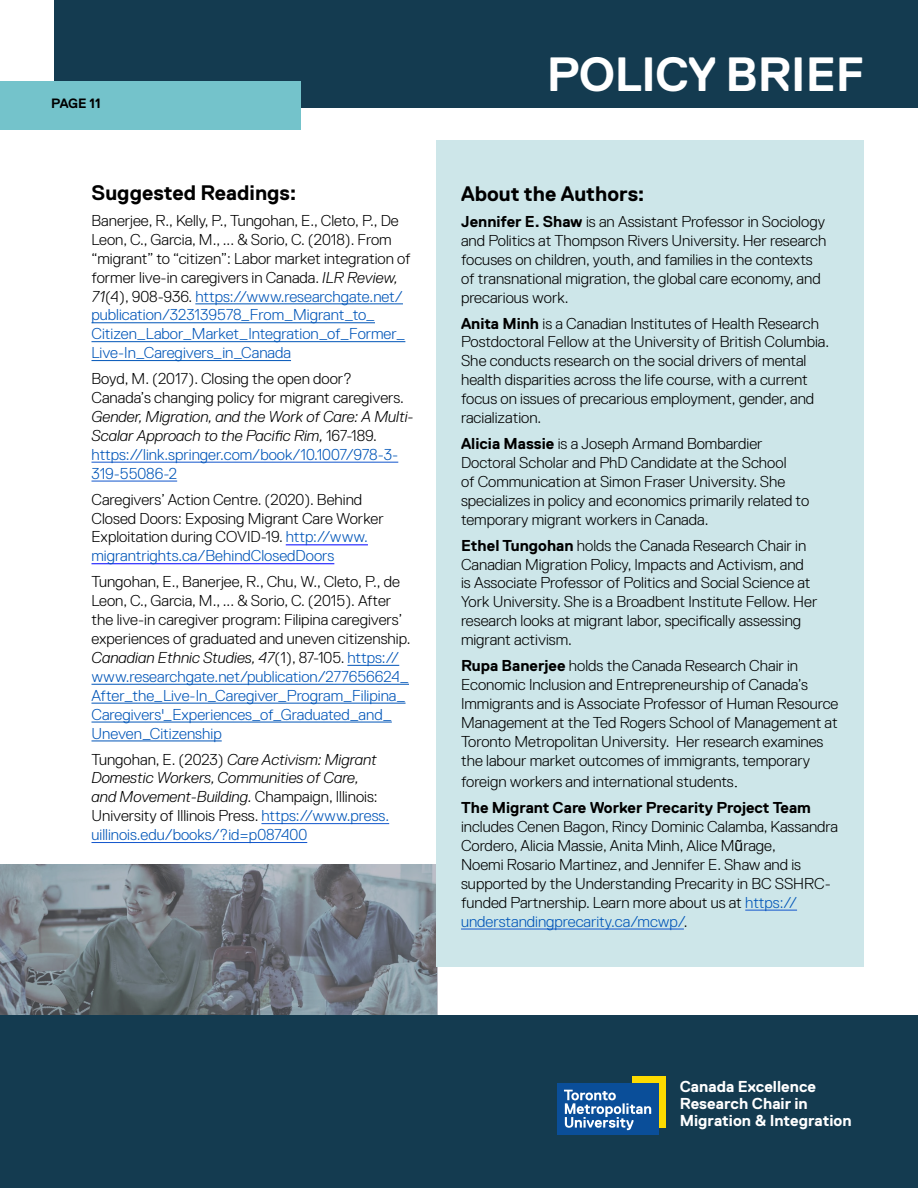
<style>
.page{position:relative;width:918px;height:1188px;background:#fff}
.page>*{position:absolute;margin:0;border:0;box-sizing:border-box;transform-origin:0 0}
.t1{font:700 48px "Replica Std";letter-spacing:-.01em;color:#fff}
.t2{font:700 21px "Replica Std";color:#000}
.t3{font:700 15.9px/16.6px "Replica Std";color:#fff}
.t4{font:300 15.75px/18.9px "Replica Std";color:#000}
.t5{font:italic 300 15.75px/18.9px "Replica Std";color:#000}
.t6{font:700 15.75px/26px "Replica Std";color:#000}
.t7{font:700 13.5px "Replica Std";letter-spacing:-.01em;color:#000}
.s1{font-style:italic}
.s2{color:#0055b8}
.s3{font-style:normal}
.s4{font-style:normal;color:#0055b8}
.s5{font-weight:700}
.s6{font-weight:300}
.s7{font-family:"Times New Roman";font-weight:400;font-size:18px}
.s8{font-family:"Arial";font-weight:400}
</style>
<div class="page">
<div style="left:54px;top:0;width:864px;height:108px;background:#143b50"></div>
<div style="left:0;top:81px;width:301px;height:49px;background:#74c3cb"></div>
<svg style="left:0;top:864px;width:437px;height:151px;background:#778088"></svg>
<div style="left:436px;top:141px;width:428px;height:826px;background:#cde6e9"></div>
<hr style="left:195px;top:304px;width:208px;height:1px;background:#0055b8">
<hr style="left:92px;top:323px;width:283px;height:1px;background:#0055b8">
<hr style="left:92px;top:341px;width:313px;height:1px;background:#0055b8">
<hr style="left:92px;top:360px;width:199px;height:1px;background:#0055b8">
<hr style="left:92px;top:462px;width:306px;height:1px;background:#15c">
<hr style="left:92px;top:481px;width:85px;height:1px;background:#15c">
<hr style="left:286px;top:545px;width:82px;height:1px;background:#00f">
<hr style="left:92px;top:563px;width:242px;height:1px;background:#00f">
<hr style="left:347px;top:665px;width:52px;height:1px;background:#0055b8">
<hr style="left:92px;top:684px;width:317px;height:1px;background:#0055b8">
<hr style="left:92px;top:703px;width:314px;height:1px;background:#0055b8">
<hr style="left:92px;top:722px;width:300px;height:1px;background:#0055b8">
<hr style="left:92px;top:741px;width:130px;height:1px;background:#0055b8">
<hr style="left:261px;top:823px;width:128px;height:1px;background:#15c">
<hr style="left:92px;top:842px;width:215px;height:1px;background:#15c">
<div style="left:0;top:1015px;width:918px;height:173px;background:#143b50"></div>
<div style="left:632px;top:1076px;width:34px;height:52px;background:#fedb00"></div>
<div style="left:557px;top:1084px;width:102px;height:51px;background:#0a4e99"></div>
<svg style="left:564px;top:1090px;width:87px;height:40px"></svg>
<hr style="left:745px;top:910px;width:52px;height:1px;background:#15c">
<hr style="left:461px;top:929px;width:223px;height:1px;background:#15c">
<p class="t7" style="left:51px;top:96px;width:51px">PAGE 11</p>
<h2 class="t2" style="left:92px;top:181px;width:207px">Suggested Readings:</h2>
<p class="t4" style="left:92px;top:211px;width:321px">Banerjee, R., Kelly, P., Tungohan, E., Cleto, P., De Leon, C., Garcia, M., ... &amp; Sorio, C. (2018). From “migrant” to “citizen”: Labor market integration of former live-in caregivers in Canada. <span class="s1">ILR Review, 71</span>(4), 908-936. <span class="s2">https://www.researchgate.net/ publication/323139578_From_Migrant_to_ Citizen_Labor_Market_Integration_of_Former_ Live-In_Caregivers_in_Canada</span></p>
<p class="t4" style="left:92px;top:369px;width:314px">Boyd, M. (2017). Closing the open door?<br>Canada’s changing policy for migrant caregivers.</p>
<p class="t5" style="left:92px;top:407px;width:324px">Gender, Migration, and the Work of Care: A Multi-Scalar Approach to the Pacific Rim, <span class="s3">167-189. </span><span class="s4">https://link.springer.com/book/10.1007/978-3- 319-55086-2</span></p>
<p class="t4" style="left:92px;top:490px;width:294px">Caregivers’ Action Centre. (2020). Behind Closed Doors: Exposing Migrant Care Worker Exploitation during COVID-19. <span class="s2">http://www. migrantrights.ca/BehindClosedDoors</span></p>
<p class="t4" style="left:92px;top:573px;width:321px">Tungohan, E., Banerjee, R., Chu, W., Cleto, P., de Leon, C., Garcia, M., ... &amp; Sorio, C. (2015). After the live-in caregiver program: Filipina caregivers’ experiences of graduated and uneven citizenship.<br><span class="s1">Canadian Ethnic Studies, 47</span>(1), 87-105. <span class="s2">https:// www.researchgate.net/publication/277656624_ After_the_Live-In_Caregiver_Program_Filipina_ Caregivers'_Experiences_of_Graduated_and_ Uneven_Citizenship</span></p>
<p class="t5" style="left:92px;top:750px;width:299px"><span class="s3">Tungohan, E. (2023)</span> Care Activism: Migrant Domestic Workers, Communities of Care,<br>and Movement-Building. <span class="s3">Champaign, Illinois:<br>University of Illinois Press.</span> <span class="s4">https://www.press. uillinois.edu/books/?id=p087400</span></p>
<h1 class="t1" style="left:547px;top:48px;width:319px">POLICY BRIEF</h1>
<h2 class="t2" style="left:461px;top:182px;width:185px">About the Authors:</h2>
<p class="t4" style="left:461px;top:212px;width:367px"><span class="s5">Jennifer E. Shaw</span> is an Assistant Professor in Sociology and Politics at Thompson Rivers University. Her research focuses on children, youth, and families in the contexts of transnational migration, the global care economy, and precarious work.</p>
<p class="t4" style="left:461px;top:314px;width:370px"><span class="s5">Anita Minh</span> is a Canadian Institutes of Health Research Postdoctoral Fellow at the University of British Columbia.<br>She conducts research on the social drivers of mental health disparities across the life course, with a current focus on issues of precarious employment, gender, and racialization.</p>
<p class="t4" style="left:461px;top:434px;width:350px"><span class="s5">Alicia Massie</span> is a Joseph Armand Bombardier Doctoral Scholar and PhD Candidate at the School<br>of Communication at Simon Fraser University. She specializes in policy and economics primarily related to temporary migrant workers in Canada.</p>
<p class="t4" style="left:461px;top:536px;width:358px"><span class="s5">Ethel Tungohan</span> holds the Canada Research Chair in Canadian Migration Policy, Impacts and Activism, and is Associate Professor of Politics and Social Science at York University. She is a Broadbent Institute Fellow. Her research looks at migrant labor, specifically assessing migrant activism.</p>
<p class="t4" style="left:461px;top:656px;width:379px"><span class="s5">Rupa Banerjee</span> holds the Canada Research Chair in Economic Inclusion and Entrepreneurship of Canada’s Immigrants and is Associate Professor of Human Resource Management at the Ted Rogers School of Management at Toronto Metropolitan University. Her research examines the labour market outcomes of immigrants, temporary</p>
<p class="t6" style="left:461px;top:769px;width:351px"><span class="s6">foreign workers and international students</span><span class="s7">.<br></span>The Migrant Care Worker Precarity Project Team</p>
<p class="t4" style="left:461px;top:817px;width:379px">includes Cenen Bagon, Rincy Dominic Calamba, Kassandra Cordero, Alicia Massie, Anita Minh, Alice M<span class="s8">ũ</span>rage,<br>Noemi Rosario Martinez, and Jennifer E. Shaw and is supported by the Understanding Precarity in BC SSHRC&shy;funded Partnership. Learn more about us at <span class="s2">https:// understandingprecarity.ca/mcwp/</span>.</p>
<p class="t3" style="left:680px;top:1079px;width:173px">Canada Excellence<br>Research Chair in<br>Migration &amp; Integration</p>
</div>
